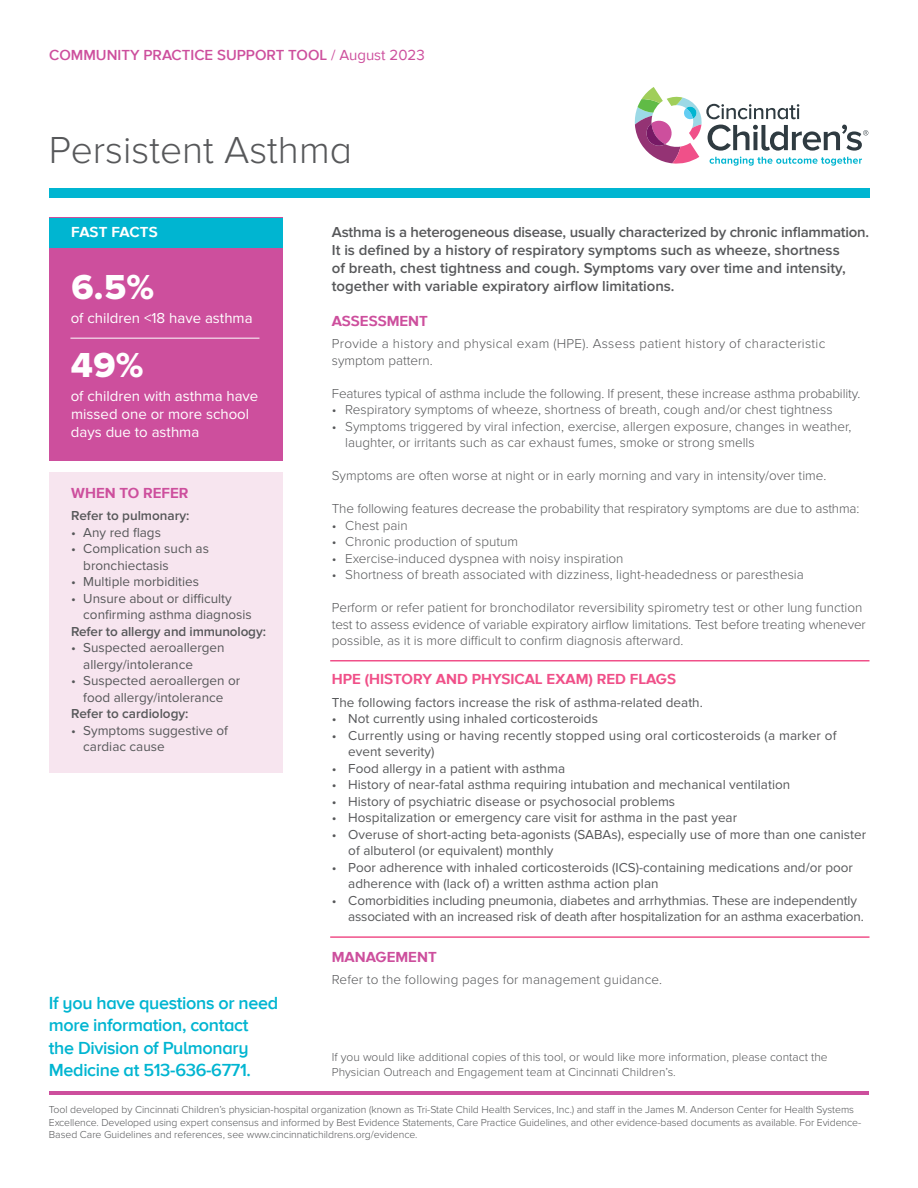
<style>
.page{position:relative;width:918px;height:1188px;background:#fff}
.page>*{position:absolute;margin:0;border:0;box-sizing:border-box;transform-origin:0 0}
.t1{font:300 39px "Proxima Nova A";color:#57585a}
.t2{font:36px "Proxima Nova Extrabld";color:#fff}
.t3{font:600 18px/22.5px "Proxima Nova A";letter-spacing:-.02em;color:#00b5d1}
.t4{font:600 15px/18px "Proxima Nova";color:#57585a}
.t5{font:15px/18px "Proxima Nova";color:#fff}
.t6{font:600 15px "Proxima Nova A";color:#cd4f9d}
.t7{font:700 15px "Proxima Nova A";color:#f05089}
.t8{font:700 15px "Proxima Nova A";color:#cd4f9d}
.t9{font:700 15px "Proxima Nova A";letter-spacing:.005em;color:#fff}
.t10{font:13.5px/16.5px "Proxima Nova";color:#57585a}
.t11{font:300 13.5px/16.5px "Proxima Nova";color:#57585a}
.t12{font:300 13.5px "Proxima Nova";letter-spacing:.02em;color:#57585a}
.t13{font:600 13.5px "Proxima Nova";color:#57585a}
.t14{font:300 12px/15px "Proxima Nova";color:#57585a}
.t15{font:300 10.5px/12.6px "Proxima Nova";letter-spacing:-.005em;color:#57585a}
.s1{font-weight:400}
</style>
<div class="page">
<div style="left:49px;top:218px;width:233px;height:243px;background:#cd4f9d"></div>
<div style="left:49px;top:472px;width:233px;height:300px;background:#f7e5ef"></div>
<hr style="left:49px;top:1091px;width:819px;height:4px;background:#cd4f9d">
<svg style="left:635px;top:87px;width:233px;height:79px"></svg>
<div style="left:49px;top:189px;width:820px;height:9px;background:#00b5d1"></div>
<div style="left:49px;top:218px;width:233px;height:29px;background:#00b5d1"></div>
<hr style="left:330px;top:660px;width:539px;height:2px;background:#f05089">
<hr style="left:330px;top:936px;width:539px;height:2px;background:#f05089">
<hr style="left:70px;top:338px;width:189px;height:1px;background:#fff">
<p class="t6" style="left:49px;top:46px;width:377px">COMMUNITY PRACTICE SUPPORT TOOL <span class="s1">/ August 2023</span></p>
<p class="t1" style="left:49px;top:127px;width:305px">Persistent Asthma</p>
<p class="t9" style="left:71px;top:224px;width:88px">FAST FACTS</p>
<p class="t2" style="left:71px;top:266px;width:84px">6.5%</p>
<p class="t5" style="left:71px;top:309px;width:183px">of children &lt;18 have asthma</p>
<p class="t2" style="left:71px;top:344px;width:74px">49%</p>
<p class="t5" style="left:71px;top:387px;width:189px">of children with asthma have missed one or more school days due to asthma</p>
<p class="t8" style="left:71px;top:484px;width:119px">WHEN TO REFER</p>
<p class="t13" style="left:71px;top:508px;width:120px">Refer to pulmonary:</p>
<p class="t10" style="left:71px;top:524px;width:91px">• Any red flags</p>
<p class="t10" style="left:71px;top:541px;width:139px">• Complication such as</p>
<p class="t10" style="left:83px;top:557px;width:87px">bronchiectasis</p>
<p class="t10" style="left:71px;top:574px;width:129px">• Multiple morbidities</p>
<p class="t10" style="left:71px;top:590px;width:162px">• Unsure about or difficulty</p>
<p class="t10" style="left:83px;top:607px;width:170px">confirming asthma diagnosis</p>
<p class="t13" style="left:71px;top:623px;width:196px">Refer to allergy and immunology:</p>
<p class="t10" style="left:71px;top:640px;width:155px">• Suspected aeroallergen</p>
<p class="t10" style="left:83px;top:656px;width:111px">allergy/intolerance</p>
<p class="t10" style="left:71px;top:673px;width:171px;text-align:center">• Suspected aeroallergen or food allergy/intolerance</p>
<p class="t13" style="left:71px;top:706px;width:119px">Refer to cardiology:</p>
<p class="t10" style="left:71px;top:722px;width:158px">• Symptoms suggestive of</p>
<p class="t10" style="left:83px;top:739px;width:83px">cardiac cause</p>
<p class="t4" style="left:332px;top:224px;width:539px">Asthma is a heterogeneous disease, usually characterized by chronic inflammation.<br>It is defined by a history of respiratory symptoms such as wheeze, shortness<br>of breath, chest tightness and cough. Symptoms vary over time and intensity, together with variable expiratory airflow limitations.</p>
<p class="t8" style="left:332px;top:312px;width:98px">ASSESSMENT</p>
<p class="t12" style="left:332px;top:336px;width:495px">Provide a history and physical exam (HPE). Assess patient history of characteristic</p>
<p class="t11" style="left:332px;top:352px;width:102px">symptom pattern.</p>
<p class="t11" style="left:332px;top:385px;width:530px">Features typical of asthma include the following. If present, these increase asthma probability.</p>
<p class="t11" style="left:332px;top:402px;width:502px">• Respiratory symptoms of wheeze, shortness of breath, cough and/or chest tightness</p>
<p class="t11" style="left:345px;top:418px;width:507px;text-indent:-14px">• Symptoms triggered by viral infection, exercise, allergen exposure, changes in weather, laughter, or irritants such as car exhaust fumes, smoke or strong smells</p>
<p class="t11" style="left:332px;top:468px;width:496px">Symptoms are often worse at night or in early morning and vary in intensity/over time.</p>
<p class="t11" style="left:332px;top:501px;width:529px">The following features decrease the probability that respiratory symptoms are due to asthma:</p>
<p class="t11" style="left:332px;top:517px;width:77px">• Chest pain</p>
<p class="t11" style="left:332px;top:534px;width:188px">• Chronic production of sputum</p>
<p class="t11" style="left:332px;top:550px;width:293px">• Exercise-induced dyspnea with noisy inspiration</p>
<p class="t11" style="left:332px;top:567px;width:473px">• Shortness of breath associated with dizziness, light-headedness or paresthesia</p>
<p class="t11" style="left:332px;top:600px;width:536px">Perform or refer patient for bronchodilator reversibility spirometry test or other lung function test to assess evidence of variable expiratory airflow limitations. Test before treating whenever possible, as it is more difficult to confirm diagnosis afterward.</p>
<p class="t7" style="left:332px;top:670px;width:346px">HPE (HISTORY AND PHYSICAL EXAM) RED FLAGS</p>
<p class="t10" style="left:332px;top:694px;width:373px">The following factors increase the risk of asthma-related death.</p>
<p class="t10" style="left:332px;top:711px;width:268px">• Not currently using inhaled corticosteroids</p>
<p class="t10" style="left:332px;top:727px;width:506px">• Currently using or having recently stopped using oral corticosteroids (a marker of</p>
<p class="t10" style="left:348px;top:744px;width:88px">event severity)</p>
<p class="t10" style="left:332px;top:760px;width:235px">• Food allergy in a patient with asthma</p>
<p class="t10" style="left:332px;top:777px;width:460px">• History of near-fatal asthma requiring intubation and mechanical ventilation</p>
<p class="t10" style="left:332px;top:793px;width:345px">• History of psychiatric disease or psychosocial problems</p>
<p class="t10" style="left:332px;top:810px;width:407px">• Hospitalization or emergency care visit for asthma in the past year</p>
<p class="t10" style="left:348px;top:826px;width:519px;text-indent:-16px">• Overuse of short-acting beta-agonists (SABAs), especially use of more than one canister of albuterol (or equivalent) monthly</p>
<p class="t10" style="left:348px;top:859px;width:506px;text-indent:-16px">• Poor adherence with inhaled corticosteroids (ICS)-containing medications and/or poor adherence with (lack of) a written asthma action plan</p>
<p class="t10" style="left:348px;top:892px;width:517px;text-indent:-16px">• Comorbidities including pneumonia, diabetes and arrhythmias. These are independently associated with an increased risk of death after hospitalization for an asthma exacerbation.</p>
<p class="t8" style="left:332px;top:948px;width:106px">MANAGEMENT</p>
<p class="t11" style="left:332px;top:972px;width:332px">Refer to the following pages for management guidance.</p>
<p class="t3" style="left:49px;top:992px;width:231px">If you have questions or need more information, contact the Division of Pulmonary<br>Medicine at 513-636-6771.</p>
<p class="t15" style="left:49px;top:1104px;width:814px">Tool developed by Cincinnati Children’s physician-hospital organization (known as Tri-State Child Health Services, Inc.) and staff in the James M. Anderson Center for Health Systems<br>Excellence. Developed using expert consensus and informed by Best Evidence Statements, Care Practice Guidelines, and other evidence-based documents as available. For Evidence-</p>
<p class="t15" style="left:49px;top:1129px;width:370px">Based Care Guidelines and references, see www.cincinnatichildrens.org/evidence.</p>
<p class="t14" style="left:332px;top:1050px;width:497px">If you would like additional copies of this tool, or would like more information, please contact the<br>Physician Outreach and Engagement team at Cincinnati Children’s.</p>
</div>
